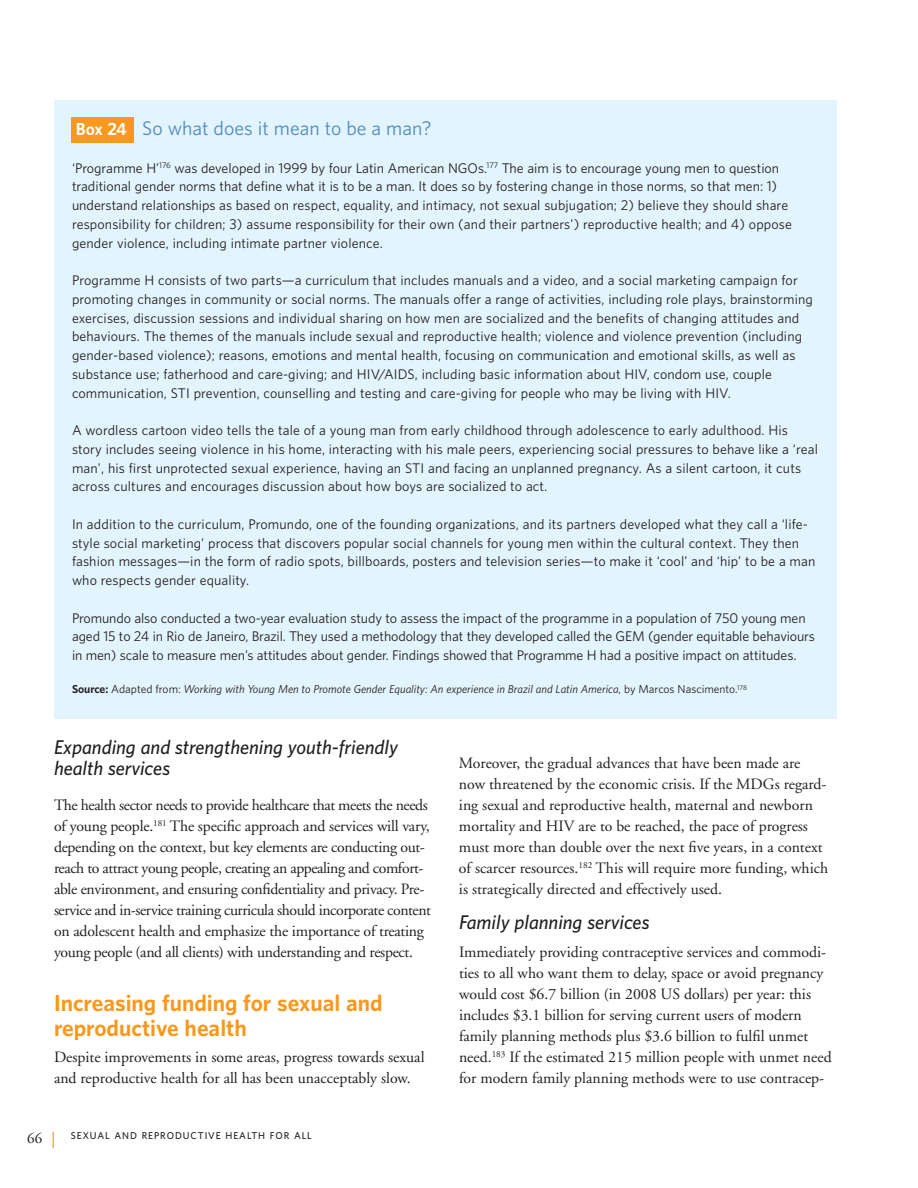
<style>
.page{position:relative;width:918px;height:1188px;background:#fff}
.page>*{position:absolute;margin:0;border:0;box-sizing:border-box;transform-origin:0 0}
.t1{font:700 21px/25.5px "UNFPA";color:#f8981d}
.t2{font:italic 600 18px/21.6px "UNFPA";color:#231f20}
.t3{font:18px "UNFPA Text";color:#4f8abf}
.t4{font:15.75px/21px "Adobe Garamond";color:#231f20}
.t5{font:15.75px/21px "Adobe Garamond";letter-spacing:-.02em;color:#231f20}
.t6{font:700 15.75px "UNFPA";color:#fff}
.t7{font:15px "Adobe Garamond";color:#231f20}
.t8{font:12.75px/18.8px "UNFPA Text";letter-spacing:.01em;color:#231f20}
.t9{font:12.75px/18.8px "UNFPA Text";letter-spacing:-.01em;color:#231f20}
.t10{font:italic 10.5px "UNFPA Text";color:#231f20}
.t11{font:600 9px "UNFPA";letter-spacing:.1em;color:#231f20}
.s1{font-family:"UNFPA";font-weight:700;font-style:normal}
.s2{font-style:normal}
</style>
<div class="page">
<div style="left:54px;top:100px;width:783px;height:618px;background:#e2f4fd"></div>
<div style="left:71px;top:117px;width:63px;height:26px;background:#f8981d"></div>
<svg style="left:53px;top:1132px;width:1px;height:16px"></svg>
<h2 class="t3" style="left:142px;top:117px;width:291px">So what does it mean to be a man?</h2>
<p class="t8" style="left:72px;top:158px;width:722px">‘Programme H’<sup>176</sup> was developed in 1999 by four Latin American NGOs.<sup>177</sup> The aim is to encourage young men to question traditional gender norms that define what it is to be a man. It does so by fostering change in those norms, so that men: 1) understand relationships as based on respect, equality, and intimacy, not sexual subjugation; 2) believe they should share responsibility for children; 3) assume responsibility for their own (and their partners’) reproductive health; and 4) oppose gender violence, including intimate partner violence.</p>
<p class="t8" style="left:72px;top:270px;width:743px">Programme H consists of two parts—a curriculum that includes manuals and a video, and a social marketing campaign for promoting changes in community or social norms. The manuals offer a range of activities, including role plays, brainstorming exercises, discussion sessions and individual sharing on how men are socialized and the benefits of changing attitudes and behaviours. The themes of the manuals include sexual and reproductive health; violence and violence prevention (including gender-based violence); reasons, emotions and mental health, focusing on communication and emotional skills, as well as substance use; fatherhood and care-giving; and HIV/AIDS, including basic information about HIV, condom use, couple communication, STI prevention, counselling and testing and care-giving for people who may be living with HIV.</p>
<p class="t8" style="left:72px;top:420px;width:747px">A wordless cartoon video tells the tale of a young man from early childhood through adolescence to early adulthood. His story includes seeing violence in his home, interacting with his male peers, experiencing social pressures to behave like a ‘real man’, his first unprotected sexual experience, having an STI and facing an unplanned pregnancy. As a silent cartoon, it cuts across cultures and encourages discussion about how boys are socialized to act.</p>
<p class="t8" style="left:72px;top:514px;width:745px">In addition to the curriculum, Promundo, one of the founding organizations, and its partners developed what they call a ‘life&shy;style social marketing’ process that discovers popular social channels for young men within the cultural context. They then fashion messages—in the form of radio spots, billboards, posters and television series—to make it ‘cool’ and ‘hip’ to be a man who respects gender equality.</p>
<p class="t9" style="left:72px;top:608px;width:744px">Promundo also conducted a two-year evaluation study to assess the impact of the programme in a population of 750 young men aged 15 to 24 in Rio de Janeiro, Brazil. They used a methodology that they developed called the GEM (gender equitable behaviours in men) scale to measure men’s attitudes about gender. Findings showed that Programme H had a positive impact on attitudes.</p>
<p class="t10" style="left:72px;top:682px;width:677px"><span class="s1">Source:</span> <span class="s2">Adapted from:</span> Working with Young Men to Promote Gender Equality: An experience in Brazil and Latin America, <span class="s2">by Marcos Nascimento.</span><sup>178</sup></p>
<p class="t6" style="left:76px;top:119px;width:53px">Box 24</p>
<h2 class="t2" style="left:54px;top:735px;width:345px">Expanding and strengthening youth-friendly health services</h2>
<p class="t5" style="left:54px;top:795px;width:379px">The health sector needs to provide healthcare that meets the needs of young people. <sup>181</sup> The specific approach and services will vary, depending on the context, but key elements are conducting out&shy;reach to attract young people, creating an appealing and comfort&shy;able environment, and ensuring confidentiality and privacy. Pre&shy;service and in-service training curricula should incorporate content on adolescent health and emphasize the importance of treating young people (and all clients) with understanding and respect.</p>
<h1 class="t1" style="left:54px;top:989px;width:330px">Increasing funding for sexual and reproductive health</h1>
<p class="t4" style="left:54px;top:1047px;width:372px">Despite improvements in some areas, progress towards sexual and reproductive health for all has been unacceptably slow.</p>
<p class="t7" style="left:27px;top:1130px;width:16px">66</p>
<p class="t11" style="left:71px;top:1130px;width:243px">SEXUAL AND REPRODUCTIVE HEALTH FOR ALL</p>
<p class="t4" style="left:459px;top:753px;width:371px">Moreover, the gradual advances that have been made are now threatened by the economic crisis. If the MDGs regard&shy;ing sexual and reproductive health, maternal and newborn mortality and HIV are to be reached, the pace of progress must more than double over the next five years, in a context of scarcer resources. <sup>182</sup> This will require more funding, which is strategically directed and effectively used.</p>
<h2 class="t2" style="left:459px;top:911px;width:192px">Family planning services</h2>
<p class="t4" style="left:459px;top:942px;width:374px">Immediately providing contraceptive services and commodi&shy;ties to all who want them to delay, space or avoid pregnancy would cost $6.7 billion (in 2008 US dollars) per year: this includes $3.1 billion for serving current users of modern family planning methods plus $3.6 billion to fulfil unmet need. <sup>183</sup> If the estimated 215 million people with unmet need for modern family planning methods were to use contracep-</p>
</div>
